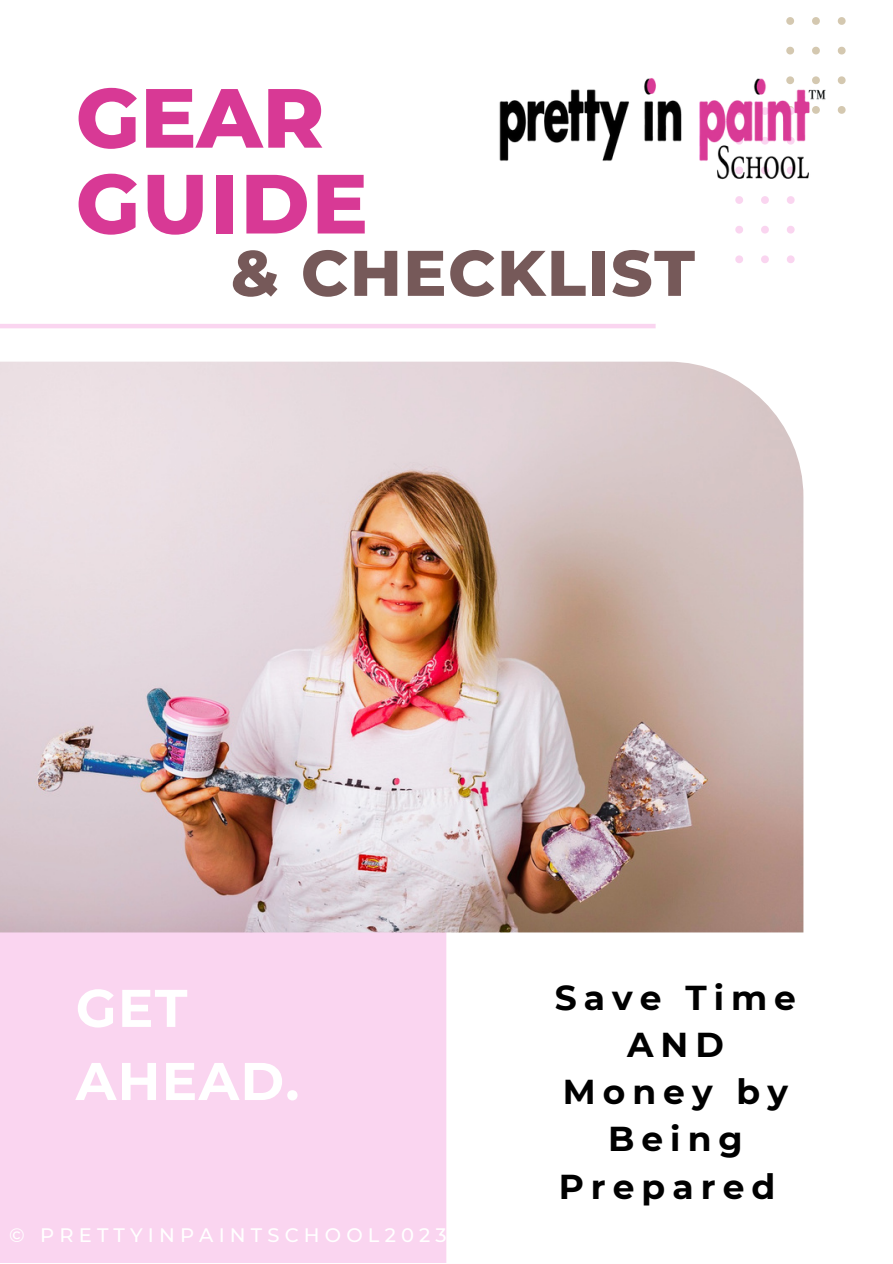
<style>
.page{position:relative;width:893px;height:1264px;background:#fff}
.page>*{position:absolute;margin:0;border:0;box-sizing:border-box;transform-origin:0 0}
.t1{font:800 83.7px "Montserrat";letter-spacing:.025em;color:#d83995}
.t2{font:800 64.2px "Montserrat";letter-spacing:.025em;color:#765959}
.t3{font:700 52.95px "Montserrat";letter-spacing:.025em;color:#fff}
.t4{font:700 34.5px/47.2px "Montserrat";letter-spacing:.205em;color:#000;text-align:center}
.t5{font:500 19.5px "Montserrat";letter-spacing:.265em;color:#fff}
</style>
<div class="page">
<div style="left:0;top:771px;width:446px;height:491px;background:#fad5f0"></div>
<img style="left:0;top:361px;width:803px;height:571px">
<hr style="left:0;top:324px;width:655px;height:4px;background:#fad5f0">
<svg style="left:786px;top:47px;width:8px;height:7px"></svg>
<svg style="left:786px;top:17px;width:8px;height:8px"></svg>
<svg style="left:812px;top:47px;width:7px;height:7px"></svg>
<svg style="left:812px;top:17px;width:7px;height:8px"></svg>
<svg style="left:837px;top:47px;width:8px;height:7px"></svg>
<svg style="left:837px;top:17px;width:8px;height:8px"></svg>
<svg style="left:735px;top:255px;width:8px;height:8px"></svg>
<svg style="left:735px;top:226px;width:8px;height:7px"></svg>
<svg style="left:735px;top:198px;width:8px;height:6px"></svg>
<svg style="left:761px;top:255px;width:7px;height:8px"></svg>
<svg style="left:761px;top:226px;width:7px;height:7px"></svg>
<svg style="left:761px;top:198px;width:7px;height:6px"></svg>
<svg style="left:787px;top:255px;width:7px;height:8px"></svg>
<svg style="left:787px;top:226px;width:7px;height:7px"></svg>
<svg style="left:787px;top:198px;width:7px;height:6px"></svg>
<img style="left:499px;top:76px;width:345px;height:122px">
<p class="t1" style="left:76px;top:67px;width:250px">GEAR</p>
<p class="t1" style="left:76px;top:152px;width:294px">GUIDE</p>
<p class="t2" style="left:231px;top:234px;width:465px">&amp; CHECKLIST</p>
<p class="t3" style="left:76px;top:975px;width:113px">GET</p>
<p class="t3" style="left:76px;top:1048px;width:225px">AHEAD.</p>
<p class="t5" style="left:9px;top:1223px;width:439px">© PRETTYINPAINTSCHOOL2023</p>
<p class="t4" style="left:554px;top:973px;width:243px">Save Time<br>AND</p>
<p class="t4" style="left:558px;top:1068px;width:231px">Money by<br>Being<br>Prepared</p>
</div>
